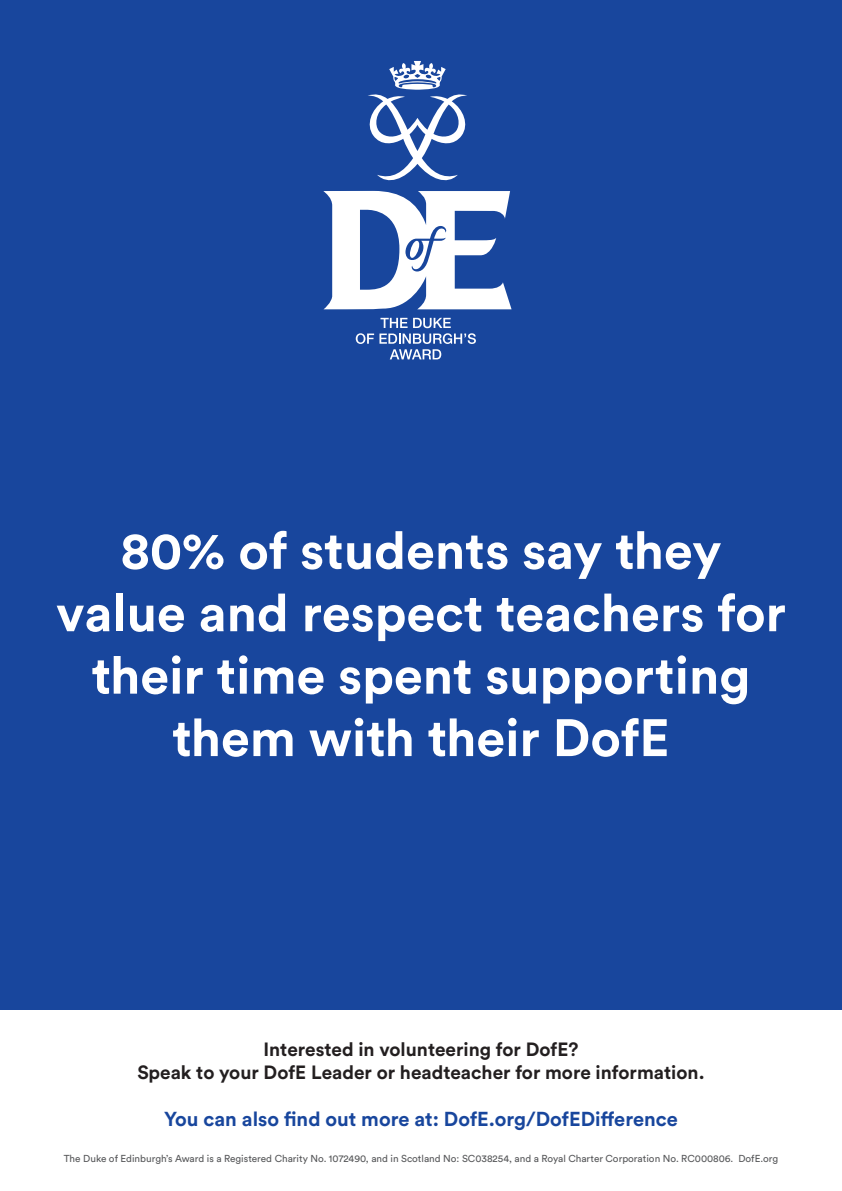
<style>
.page{position:relative;width:842px;height:1191px;background:#fff}
.page>*{position:absolute;margin:0;border:0;box-sizing:border-box;transform-origin:0 0}
.t1{font:700 52px/62.4px "Circular Std";color:#fff;text-align:center}
.t2{font:700 20px "Circular Std";color:#18469d}
.t3{font:700 19px/22.8px "Circular Std";color:#231f20;text-align:center}
.t4{font:10px "Circular Std";color:#57585a}
</style>
<div class="page">
<div style="left:0;top:0;width:842px;height:1009px;background:#18469d"></div>
<svg style="left:323px;top:61px;width:189px;height:248px"></svg>
<svg style="left:356px;top:318px;width:120px;height:41px"></svg>
<h1 class="t1" style="left:56px;top:518px;width:731px">80% of students say they value and respect teachers for their time spent supporting them with their DofE</h1>
<h3 class="t3" style="left:137px;top:1037px;width:569px">Interested in volunteering for DofE?<br>Speak to your DofE Leader or headteacher for more information.</h3>
<h2 class="t2" style="left:164px;top:1105px;width:515px">You can also find out more at: DofE.org/DofEDifference</h2>
<p class="t4" style="left:64px;top:1152px;width:716px">The Duke of Edinburgh’s Award is a Registered Charity No. 1072490, and in Scotland No: SC038254, and a Royal Charter Corporation No. RC000806. DofE.org</p>
</div>
